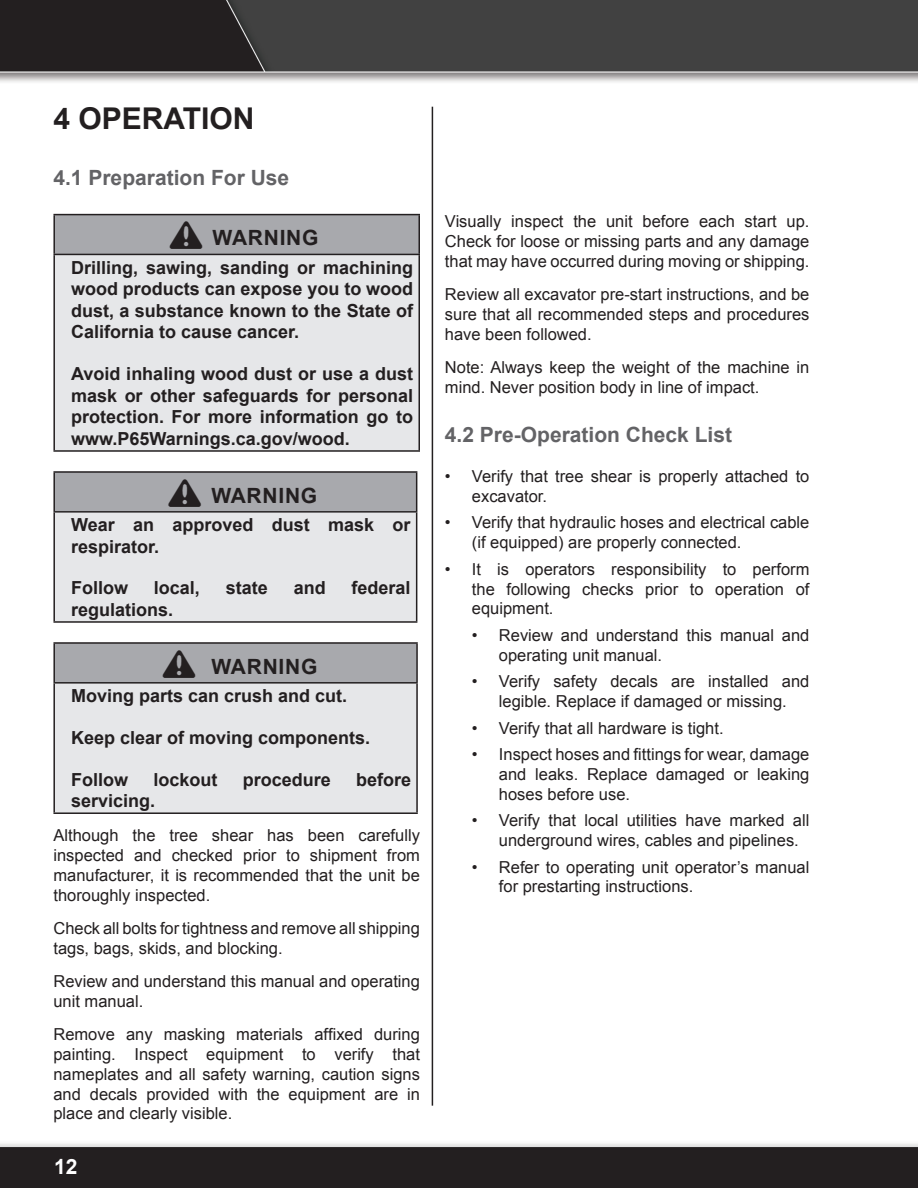
<style>
.page{position:relative;width:918px;height:1188px;background:#fff}
.page>*{position:absolute;margin:0;border:0;box-sizing:border-box;transform-origin:0 0}
.Page_Heading{font:700 30px "Arial";color:#231f20}
.Secondary_Heading{font:700 21px "Arial";color:#636366}
.Warnings{font:700 21px "Arial";letter-spacing:.035em;color:#231f20}
.t1{font:700 21px "Arial";color:#fff}
.Warning_Text{font:700 18px/21.6px "Arial";color:#231f20;text-align:justify}
.Regular_Text{font:16.5px/19.8px "Arial";color:#231f20}
.s1{font-family:"Warning Box";font-weight:400;font-size:30px}
</style>
<div class="page">
<img style="left:0;top:0;width:918px;height:1188px">
<div style="left:54px;top:215px;width:365px;height:39px;background:#a8a9ad"></div>
<div style="left:54px;top:254px;width:365px;height:197px;background:#e6e7e9"></div>
<hr style="left:53px;top:214px;width:367px;height:1px;background:#231f20">
<hr style="left:53px;top:215px;width:2px;height:39px;background:#231f20">
<hr style="left:418px;top:215px;width:2px;height:39px;background:#231f20">
<hr style="left:53px;top:254px;width:367px;height:1px;background:#231f20">
<hr style="left:53px;top:255px;width:2px;height:195px;background:#231f20">
<hr style="left:418px;top:255px;width:2px;height:195px;background:#231f20">
<hr style="left:53px;top:450px;width:367px;height:2px;background:#231f20">
<div style="left:54px;top:472px;width:363px;height:40px;background:#a8a9ad"></div>
<div style="left:54px;top:512px;width:363px;height:110px;background:#e6e7e9"></div>
<hr style="left:53px;top:471px;width:364px;height:2px;background:#231f20">
<hr style="left:53px;top:473px;width:2px;height:38px;background:#231f20">
<hr style="left:416px;top:473px;width:1px;height:38px;background:#231f20">
<hr style="left:53px;top:511px;width:364px;height:2px;background:#231f20">
<hr style="left:53px;top:513px;width:2px;height:108px;background:#231f20">
<hr style="left:416px;top:513px;width:1px;height:108px;background:#231f20">
<hr style="left:53px;top:621px;width:364px;height:2px;background:#231f20">
<div style="left:54px;top:643px;width:363px;height:40px;background:#a8a9ad"></div>
<div style="left:54px;top:683px;width:363px;height:130px;background:#e6e7e9"></div>
<hr style="left:53px;top:642px;width:365px;height:2px;background:#231f20">
<hr style="left:53px;top:644px;width:2px;height:38px;background:#231f20">
<hr style="left:416px;top:644px;width:2px;height:38px;background:#231f20">
<hr style="left:53px;top:682px;width:365px;height:2px;background:#231f20">
<hr style="left:53px;top:684px;width:2px;height:128px;background:#231f20">
<hr style="left:416px;top:684px;width:2px;height:128px;background:#231f20">
<hr style="left:53px;top:812px;width:365px;height:2px;background:#231f20">
<hr style="left:432px;top:107px;width:1px;height:999px;background:#231f20">
<p class="Page_Heading" style="left:53px;top:98px;width:203px">4 OPERATION</p>
<p class="Secondary_Heading" style="left:53px;top:163px;width:237px">4.1 Preparation For Use</p>
<p class="Warnings" style="left:174px;top:223px;width:146px"><span class="s1">^</span> WARNING</p>
<p class="Warning_Text" style="left:71px;top:257px;width:344px">Drilling, sawing, sanding or machining wood products can expose you to wood dust, a substance known to the State of California to cause cancer.</p>
<p class="Warning_Text" style="left:71px;top:363px;width:344px">Avoid inhaling wood dust or use a dust mask or other safeguards for personal protection. For more information go to www.P65Warnings.ca.gov/wood.</p>
<p class="Warnings" style="left:173px;top:481px;width:146px"><span class="s1">^</span> WARNING</p>
<p class="Warning_Text" style="left:71px;top:514px;width:341px">Wear an approved dust mask or respirator.</p>
<p class="Warning_Text" style="left:71px;top:577px;width:59px">Follow</p>
<p class="Warning_Text" style="left:154px;top:577px;width:48px">local,</p>
<p class="Warning_Text" style="left:226px;top:577px;width:44px">state</p>
<p class="Warning_Text" style="left:294px;top:577px;width:34px">and</p>
<p class="Warning_Text" style="left:352px;top:577px;width:61px">federal</p>
<p class="Warning_Text" style="left:71px;top:599px;width:101px">regulations.</p>
<p class="Warnings" style="left:167px;top:652px;width:152px"><span class="s1">^</span> WARNING</p>
<p class="Warning_Text" style="left:71px;top:685px;width:275px">Moving parts can crush and cut.</p>
<p class="Warning_Text" style="left:71px;top:727px;width:298px">Keep clear of moving components.</p>
<p class="Warning_Text" style="left:71px;top:769px;width:59px">Follow</p>
<p class="Warning_Text" style="left:153px;top:769px;width:66px">lockout</p>
<p class="Warning_Text" style="left:243px;top:769px;width:90px">procedure</p>
<p class="Warning_Text" style="left:356px;top:769px;width:57px">before</p>
<p class="Warning_Text" style="left:71px;top:790px;width:83px">servicing.</p>
<p class="Regular_Text" style="left:53px;top:825px;width:368px;text-align:justify">Although the tree shear has been carefully inspected and checked prior to shipment from manufacturer, it is recommended that the unit be thoroughly inspected.</p>
<p class="Regular_Text" style="left:53px;top:918px;width:368px">Check all bolts for tightness and remove all shipping tags, bags, skids, and blocking.</p>
<p class="Regular_Text" style="left:53px;top:971px;width:368px">Review and understand this manual and operating unit manual.</p>
<p class="Regular_Text" style="left:53px;top:1024px;width:368px;text-align:justify">Remove any masking materials affixed during painting. Inspect equipment to verify that nameplates and all safety warning, caution signs and decals provided with the equipment are in place and clearly visible.</p>
<p class="t1" style="left:54px;top:1151px;width:25px">12</p>
<p class="Regular_Text" style="left:445px;top:212px;width:366px;text-align:justify">Visually inspect the unit before each start up.<br>Check for loose or missing parts and any damage that may have occurred during moving or shipping.</p>
<p class="Regular_Text" style="left:445px;top:284px;width:366px;text-align:justify">Review all excavator pre-start instructions, and be sure that all recommended steps and procedures have been followed.</p>
<p class="Regular_Text" style="left:445px;top:357px;width:366px">Note: Always keep the weight of the machine in mind. Never position body in line of impact.</p>
<p class="Secondary_Heading" style="left:445px;top:420px;width:289px">4.2 Pre-Operation Check List</p>
<p class="Regular_Text" style="left:472px;top:466px;width:339px;text-indent:-27px">• Verify that tree shear is properly attached to excavator.</p>
<p class="Regular_Text" style="left:472px;top:513px;width:339px;text-indent:-27px">• Verify that hydraulic hoses and electrical cable (if equipped) are properly connected.</p>
<p class="Regular_Text" style="left:472px;top:559px;width:339px;text-align:justify;text-indent:-27px">• It is operators responsibility to perform the following checks prior to operation of equipment.</p>
<p class="Regular_Text" style="left:499px;top:625px;width:312px;text-indent:-27px">• Review and understand this manual and operating unit manual.</p>
<p class="Regular_Text" style="left:472px;top:671px;width:339px;text-align:center">• Verify safety decals are installed and legible. Replace if damaged or missing.</p>
<p class="Regular_Text" style="left:472px;top:718px;width:253px">• Verify that all hardware is tight.</p>
<p class="Regular_Text" style="left:499px;top:744px;width:312px;text-align:justify;text-indent:-27px">• Inspect hoses and fittings for wear, damage and leaks. Replace damaged or leaking hoses before use.</p>
<p class="Regular_Text" style="left:499px;top:811px;width:312px;text-indent:-27px">• Verify that local utilities have marked all underground wires, cables and pipelines.</p>
<p class="Regular_Text" style="left:499px;top:857px;width:312px;text-indent:-27px">• Refer to operating unit operator’s manual for prestarting instructions.</p>
</div>
